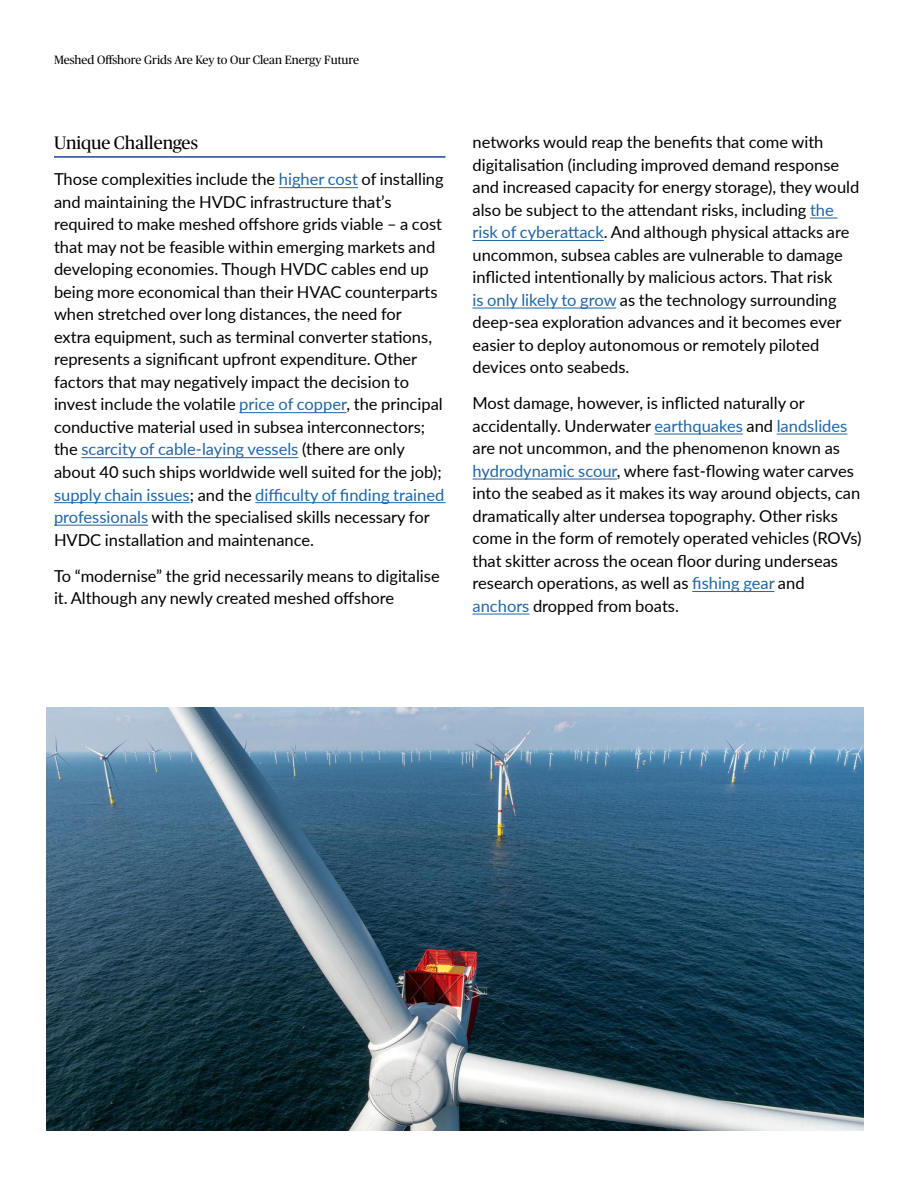
<style>
.page{position:relative;width:918px;height:1188px;background:#fff}
.page>*{position:absolute;margin:0;border:0;box-sizing:border-box;transform-origin:0 0}
.t1{font:18px "Chubb Publico";color:#000}
.t2{font:16.5px/22.5px "Lato";color:#000}
.t3{font:12px "Chubb Publico";color:#000}
.s1{color:#2065a3}
</style>
<div class="page">
<hr style="left:54px;top:156px;width:392px;height:2px;background:#1c449c">
<hr style="left:279px;top:187px;width:79px;height:1px;background:#2065a3">
<hr style="left:239px;top:412px;width:107px;height:1px;background:#2065a3">
<hr style="left:81px;top:457px;width:217px;height:1px;background:#2065a3">
<hr style="left:54px;top:502px;width:136px;height:1px;background:#2065a3">
<hr style="left:255px;top:502px;width:191px;height:1px;background:#2065a3">
<hr style="left:54px;top:525px;width:94px;height:1px;background:#2065a3">
<svg style="left:810px;top:218px;width:27px;height:1px"></svg>
<hr style="left:472px;top:240px;width:132px;height:1px;background:#2065a3">
<hr style="left:472px;top:308px;width:144px;height:1px;background:#2065a3">
<hr style="left:654px;top:434px;width:89px;height:1px;background:#2065a3">
<hr style="left:777px;top:434px;width:70px;height:1px;background:#2065a3">
<hr style="left:472px;top:479px;width:145px;height:1px;background:#2065a3">
<hr style="left:692px;top:591px;width:82px;height:1px;background:#2065a3">
<hr style="left:472px;top:614px;width:57px;height:1px;background:#2065a3">
<img style="left:46px;top:707px;width:818px;height:424px">
<p class="t3" style="left:54px;top:51px;width:307px">Meshed Offshore Grids Are Key to Our Clean Energy Future</p>
<p class="t1" style="left:54px;top:131px;width:146px">Unique Challenges</p>
<p class="t2" style="left:54px;top:167px;width:392px">Those complexities include the <span class="s1">higher cost</span> of installing and maintaining the HVDC infrastructure that’s required to make meshed offshore grids viable – a cost that may not be feasible within emerging markets and developing economies. Though HVDC cables end up being more economical than their HVAC counterparts when stretched over long distances, the need for<br>extra equipment, such as terminal converter stations, represents a significant upfront expenditure. Other factors that may negatively impact the decision to invest include the volatile <span class="s1">price of copper</span>, the principal conductive material used in subsea interconnectors; the <span class="s1">scarcity of cable-laying vessels</span> (there are only about 40 such ships worldwide well suited for the job); <span class="s1">supply chain issues</span>; and the <span class="s1">difficulty of finding trained professionals</span> with the specialised skills necessary for HVDC installation and maintenance.</p>
<p class="t2" style="left:54px;top:564px;width:387px">To “modernise” the grid necessarily means to digitalise it. Although any newly created meshed offshore</p>
<p class="t2" style="left:472px;top:130px;width:388px">networks would reap the benefits that come with digitalisation (including improved demand response and increased capacity for energy storage), they would also be subject to the attendant risks, including <span class="s1">the risk of cyberattack</span>. And although physical attacks are uncommon, subsea cables are vulnerable to damage inflicted intentionally by malicious actors. That risk<br><span class="s1">is only likely to grow</span> as the technology surrounding deep-sea exploration advances and it becomes ever easier to deploy autonomous or remotely piloted devices onto seabeds.</p>
<p class="t2" style="left:472px;top:391px;width:391px">Most damage, however, is inflicted naturally or accidentally. Underwater <span class="s1">earthquakes</span> and <span class="s1">landslides </span>are not uncommon, and the phenomenon known as <span class="s1">hydrodynamic scour</span>, where fast-flowing water carves into the seabed as it makes its way around objects, can dramatically alter undersea topography. Other risks come in the form of remotely operated vehicles (ROVs) that skitter across the ocean floor during underseas research operations, as well as <span class="s1">fishing gear</span> and <span class="s1">anchors</span> dropped from boats.</p>
</div>
